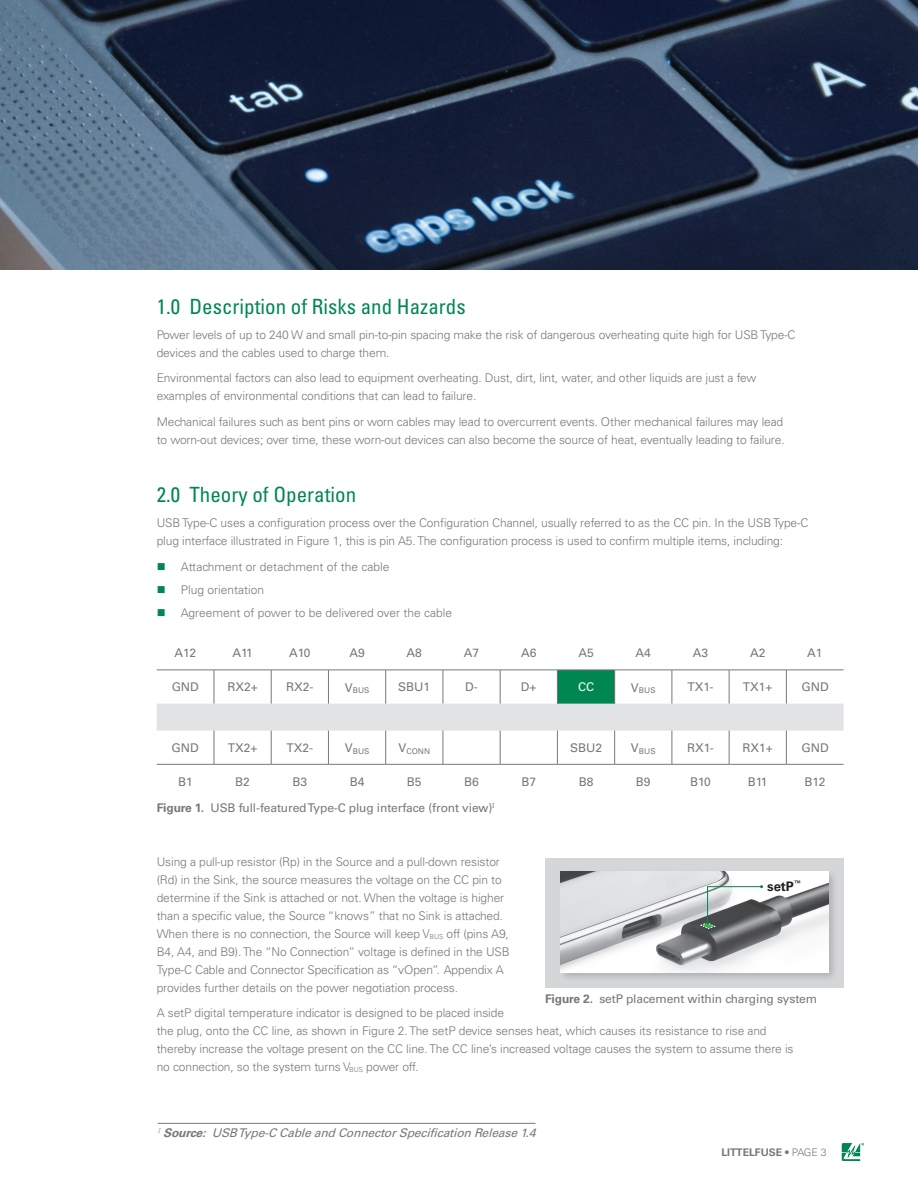
<style>
.page{position:relative;width:918px;height:1188px;background:#fff}
.page>*{position:absolute;margin:0;border:0;box-sizing:border-box;transform-origin:0 0}
.t1{font:condensed 21px "Univers LT Std";color:#008751}
.t2{font:700 13.2px "Univers LT Std";color:#231f20}
.t3{font:300 12px/18px "Univers LT Std";letter-spacing:-.01em;color:#76787b}
.t4{font:12px "Univers LT Std";letter-spacing:-.01em;color:#76787b}
.t5{font:italic 12px "Univers LT Std";color:#76787b}
.t6{font:12px "Univers LT Std";color:#fff}
.t7{font:700 10.5px "Univers LT Std";color:#76787b}
.t8{font:7.8px "Univers LT Std";color:#76787b}
.s1{font-weight:700}
.s2{font-weight:300}
</style>
<div class="page">
<svg style="left:842px;top:1143px;width:22px;height:18px"></svg>
<img style="left:0;top:0;width:918px;height:270px">
<hr style="left:158px;top:1123px;width:378px;height:1px;background:#76787b">
<div style="left:557px;top:670px;width:58px;height:34px;background:#008751"></div>
<div style="left:157px;top:704px;width:687px;height:27px;background:#e2e3e5"></div>
<hr style="left:214px;top:731px;width:1px;height:33px;background:#76787b">
<hr style="left:271px;top:731px;width:1px;height:33px;background:#76787b">
<hr style="left:328px;top:731px;width:1px;height:33px;background:#76787b">
<hr style="left:385px;top:731px;width:1px;height:33px;background:#76787b">
<hr style="left:443px;top:731px;width:1px;height:33px;background:#76787b">
<hr style="left:500px;top:731px;width:1px;height:33px;background:#76787b">
<hr style="left:557px;top:731px;width:1px;height:33px;background:#76787b">
<hr style="left:614px;top:731px;width:1px;height:33px;background:#76787b">
<hr style="left:672px;top:731px;width:1px;height:33px;background:#76787b">
<hr style="left:729px;top:731px;width:1px;height:33px;background:#76787b">
<hr style="left:786px;top:731px;width:1px;height:33px;background:#76787b">
<hr style="left:157px;top:764px;width:57px;height:1px;background:#76787b">
<hr style="left:214px;top:764px;width:57px;height:1px;background:#76787b">
<hr style="left:271px;top:764px;width:57px;height:1px;background:#76787b">
<hr style="left:328px;top:764px;width:58px;height:1px;background:#76787b">
<hr style="left:386px;top:764px;width:57px;height:1px;background:#76787b">
<hr style="left:443px;top:764px;width:57px;height:1px;background:#76787b">
<hr style="left:500px;top:764px;width:57px;height:1px;background:#76787b">
<hr style="left:557px;top:764px;width:58px;height:1px;background:#76787b">
<hr style="left:615px;top:764px;width:57px;height:1px;background:#76787b">
<hr style="left:672px;top:764px;width:57px;height:1px;background:#76787b">
<hr style="left:729px;top:764px;width:57px;height:1px;background:#76787b">
<hr style="left:786px;top:764px;width:58px;height:1px;background:#76787b">
<hr style="left:157px;top:670px;width:57px;height:1px;background:#76787b">
<hr style="left:214px;top:670px;width:57px;height:1px;background:#76787b">
<hr style="left:214px;top:670px;width:1px;height:34px;background:#76787b">
<hr style="left:271px;top:670px;width:57px;height:1px;background:#76787b">
<hr style="left:271px;top:670px;width:1px;height:34px;background:#76787b">
<hr style="left:328px;top:670px;width:58px;height:1px;background:#76787b">
<hr style="left:328px;top:670px;width:1px;height:34px;background:#76787b">
<hr style="left:386px;top:670px;width:57px;height:1px;background:#76787b">
<hr style="left:385px;top:670px;width:1px;height:34px;background:#76787b">
<hr style="left:443px;top:670px;width:57px;height:1px;background:#76787b">
<hr style="left:443px;top:670px;width:1px;height:34px;background:#76787b">
<hr style="left:500px;top:670px;width:57px;height:1px;background:#76787b">
<hr style="left:500px;top:670px;width:1px;height:34px;background:#76787b">
<hr style="left:557px;top:670px;width:58px;height:1px;background:#76787b">
<hr style="left:557px;top:670px;width:1px;height:34px;background:#76787b">
<hr style="left:615px;top:670px;width:57px;height:1px;background:#76787b">
<hr style="left:614px;top:670px;width:1px;height:34px;background:#76787b">
<hr style="left:672px;top:670px;width:57px;height:1px;background:#76787b">
<hr style="left:672px;top:670px;width:1px;height:34px;background:#76787b">
<hr style="left:729px;top:670px;width:57px;height:1px;background:#76787b">
<hr style="left:729px;top:670px;width:1px;height:34px;background:#76787b">
<hr style="left:786px;top:670px;width:58px;height:1px;background:#76787b">
<hr style="left:786px;top:670px;width:1px;height:34px;background:#76787b">
<div style="left:545px;top:859px;width:299px;height:129px;background:#d5d6d8"></div>
<div style="left:559px;top:869px;width:279px;height:113px;background:#231f20;opacity:.2"></div>
<img style="left:561px;top:871px;width:267px;height:101px">
<svg style="left:700px;top:872px;width:69px;height:57px;background:#abb0af"></svg>
<h1 class="t1" style="left:157px;top:293px;width:311px">1.0 Description of Risks and Hazards</h1>
<p class="t3" style="left:157px;top:326px;width:640px">Power levels of up to 240 W and small pin-to-pin spacing make the risk of dangerous overheating quite high for USB Type-C devices and the cables used to charge them.</p>
<p class="t3" style="left:157px;top:369px;width:601px">Environmental factors can also lead to equipment overheating. Dust, dirt, lint, water, and other liquids are just a few examples of environmental conditions that can lead to failure.</p>
<p class="t3" style="left:157px;top:413px;width:630px">Mechanical failures such as bent pins or worn cables may lead to overcurrent events. Other mechanical failures may lead to worn-out devices; over time, these worn-out devices can also become the source of heat, eventually leading to failure.</p>
<h1 class="t1" style="left:157px;top:482px;width:201px">2.0 Theory of Operation</h1>
<p class="t3" style="left:157px;top:514px;width:653px">USB Type-C uses a configuration process over the Configuration Channel, usually referred to as the CC pin. In the USB Type-C plug interface illustrated in Figure 1, this is pin A5. The configuration process is used to confirm multiple items, including:</p>
<p class="t3" style="left:181px;top:555px;width:273px;line-height:23.4px">Attachment or detachment of the cable<br>Plug orientation<br>Agreement of power to be delivered over the cable</p>
<p class="t4" style="left:175px;top:646px;width:23px">A12</p>
<p class="t4" style="left:232px;top:646px;width:22px">A11</p>
<p class="t4" style="left:289px;top:646px;width:23px">A10</p>
<p class="t4" style="left:349px;top:646px;width:17px">A9</p>
<p class="t4" style="left:407px;top:646px;width:17px">A8</p>
<p class="t4" style="left:464px;top:646px;width:17px">A7</p>
<p class="t4" style="left:521px;top:646px;width:17px">A6</p>
<p class="t4" style="left:578px;top:646px;width:17px">A5</p>
<p class="t4" style="left:636px;top:646px;width:17px">A4</p>
<p class="t4" style="left:693px;top:646px;width:17px">A3</p>
<p class="t4" style="left:750px;top:646px;width:17px">A2</p>
<p class="t4" style="left:807px;top:646px;width:17px">A1</p>
<p class="t4" style="left:172px;top:680px;width:29px">GND</p>
<p class="t4" style="left:227px;top:680px;width:32px">RX2+</p>
<p class="t4" style="left:286px;top:680px;width:29px">RX2-</p>
<p class="t8" style="left:345px;top:686px;width:26px"><sup>V</sup>BUS</p>
<p class="t4" style="left:398px;top:680px;width:34px">SBU1</p>
<p class="t4" style="left:465px;top:680px;width:14px">D-</p>
<p class="t4" style="left:521px;top:680px;width:17px">D+</p>
<p class="t6" style="left:578px;top:680px;width:18px">CC</p>
<p class="t8" style="left:631px;top:686px;width:26px"><sup>V</sup>BUS</p>
<p class="t4" style="left:687px;top:680px;width:28px">TX1-</p>
<p class="t4" style="left:743px;top:680px;width:31px">TX1+</p>
<p class="t4" style="left:801px;top:680px;width:29px">GND</p>
<p class="t4" style="left:172px;top:740px;width:29px">GND</p>
<p class="t4" style="left:228px;top:740px;width:31px">TX2+</p>
<p class="t4" style="left:287px;top:740px;width:28px">TX2-</p>
<p class="t8" style="left:345px;top:746px;width:26px"><sup>V</sup>BUS</p>
<p class="t8" style="left:399px;top:746px;width:33px"><sup>V</sup>CONN</p>
<p class="t4" style="left:570px;top:740px;width:34px">SBU2</p>
<p class="t8" style="left:631px;top:746px;width:26px"><sup>V</sup>BUS</p>
<p class="t4" style="left:687px;top:740px;width:28px">RX1-</p>
<p class="t4" style="left:743px;top:740px;width:32px">RX1+</p>
<p class="t4" style="left:801px;top:740px;width:29px">GND</p>
<p class="t4" style="left:178px;top:774px;width:16px">B1</p>
<p class="t4" style="left:235px;top:774px;width:16px">B2</p>
<p class="t4" style="left:293px;top:774px;width:16px">B3</p>
<p class="t4" style="left:350px;top:774px;width:16px">B4</p>
<p class="t4" style="left:407px;top:774px;width:16px">B5</p>
<p class="t4" style="left:464px;top:774px;width:16px">B6</p>
<p class="t4" style="left:521px;top:774px;width:16px">B7</p>
<p class="t4" style="left:579px;top:774px;width:16px">B8</p>
<p class="t4" style="left:636px;top:774px;width:16px">B9</p>
<p class="t4" style="left:690px;top:774px;width:22px">B10</p>
<p class="t4" style="left:748px;top:774px;width:21px">B11</p>
<p class="t4" style="left:804px;top:774px;width:23px">B12</p>
<p class="t4" style="left:157px;top:801px;width:339px"><span class="s1">Figure 1.</span> USB full-featured Type-C plug interface (front view)<sup>I</sup></p>
<p class="t3" style="left:157px;top:853px;width:355px">Using a pull-up resistor (Rp) in the Source and a pull-down resistor (Rd) in the Sink, the source measures the voltage on the CC pin to determine if the Sink is attached or not. When the voltage is higher than a specific value, the Source “knows” that no Sink is attached.<br>When there is no connection, the Source will keep V<sub>BUS</sub> off (pins A9, B4, A4, and B9). The “No Connection” voltage is defined in the USB Type-C Cable and Connector Specification as “vOpen”. Appendix A provides further details on the power negotiation process.</p>
<p class="t3" style="left:157px;top:1004px;width:638px">A setP digital temperature indicator is designed to be placed inside<br>the plug, onto the CC line, as shown in Figure 2. The setP device senses heat, which causes its resistance to rise and thereby increase the voltage present on the CC line. The CC line’s increased voltage causes the system to assume there is no connection, so the system turns V<sub>BUS</sub> power off.</p>
<p class="t2" style="left:767px;top:878px;width:36px">setP<sup>™</sup></p>
<p class="t4" style="left:545px;top:992px;width:274px"><span class="s1">Figure 2.</span> setP placement within charging system</p>
<p class="t5" style="left:158px;top:1126px;width:383px"><sup>I</sup> <span class="s1">Source:</span> USB Type-C CableandConnectorSpecificationRelease1.4</p>
<p class="t7" style="left:721px;top:1146px;width:107px">LITTELFUSE • <span class="s2">PAGE 3</span></p>
</div>
